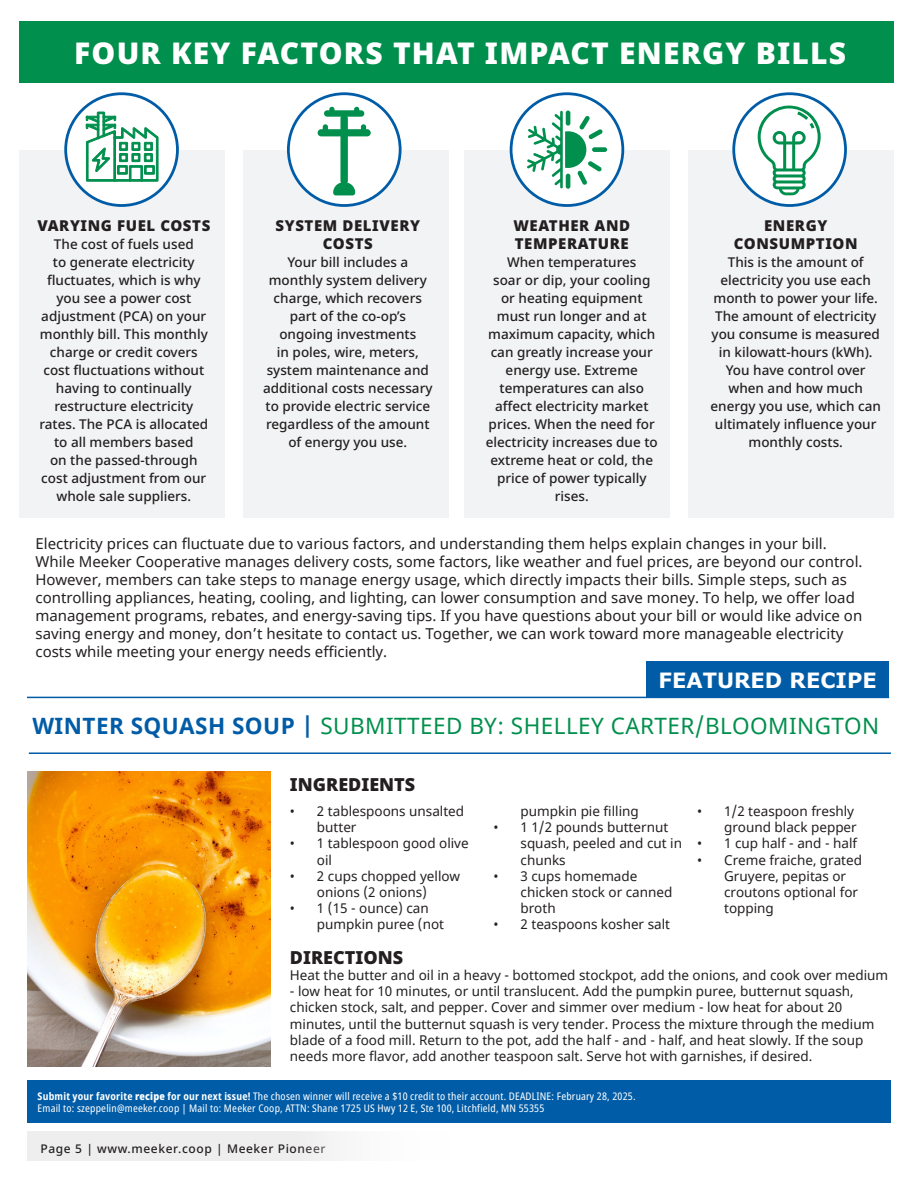
<style>
.page{position:relative;width:918px;height:1188px;background:#fff}
.page>*{position:absolute;margin:0;border:0;box-sizing:border-box;transform-origin:0 0}
.t1{font:900 30px "Noto Sans";letter-spacing:.04em;color:#fff}
.t2{font:22.5px "Noto Sans";letter-spacing:.02em;color:#008f4d}
.t3{font:700 21px "Verdana";color:#fff}
.t4{font:900 18px "Noto Sans";color:#231f20}
.t5{font:15px/18px "Noto Sans";color:#231f20}
.t6{font:900 15px/18px "Noto Sans";letter-spacing:.04em;color:#231f20;text-align:center}
.t7{font:500 13.5px/18px "Noto Sans";color:#231f20;text-align:center}
.t8{font:13.5px/16.2px "Noto Sans";color:#231f20}
.t9{font:500 12px "Noto Sans";letter-spacing:.05em;color:#231f20}
.t10{font:condensed 10.5px "Noto Sans";letter-spacing:.02em;color:#fff}
.s1{font-weight:700;color:#015ca7}
.s2{font-weight:700}
.s3{font-weight:900}
</style>
<div class="page">
<div style="left:27px;top:1132px;width:432px;height:29px;background:linear-gradient(to right,#e9e9eb,#fbfbfb)"></div>
<div style="left:20px;top:151px;width:205px;height:367px;background:#f2f3f4"></div>
<div style="left:243px;top:151px;width:205px;height:367px;background:#f2f3f4"></div>
<div style="left:465px;top:151px;width:205px;height:367px;background:#f2f3f4"></div>
<div style="left:689px;top:150px;width:205px;height:368px;background:#f2f3f4"></div>
<div style="left:27px;top:1080px;width:864px;height:43px;background:#015ca7"></div>
<div style="left:646px;top:661px;width:243px;height:37px;background:#015ca7"></div>
<hr style="left:29px;top:752px;width:862px;height:2px;background:#015ca7">
<hr style="left:27px;top:697px;width:862px;height:1px;background:#015ca7">
<img style="left:27px;top:772px;width:243px;height:294px">
<div style="left:20px;top:21px;width:874px;height:61px;background:#008f4d"></div>
<svg style="left:64px;top:92px;width:115px;height:115px"></svg>
<svg style="left:510px;top:92px;width:114px;height:115px"></svg>
<svg style="left:732px;top:92px;width:115px;height:115px"></svg>
<svg style="left:287px;top:92px;width:115px;height:115px"></svg>
<p class="t1" style="left:74px;top:30px;width:773px">FOUR KEY FACTORS THAT IMPACT ENERGY BILLS</p>
<p class="t6" style="left:37px;top:217px;width:174px">VARYING FUEL COSTS</p>
<p class="t7" style="left:39px;top:236px;width:170px">The cost of fuels used<br>to generate electricity fluctuates, which is why you see a power cost adjustment (PCA) on your monthly bill. This monthly charge or credit covers cost fluctuations without having to continually restructure electricity rates. The PCA is allocated to all members based<br>on the passed-through cost adjustment from our whole sale suppliers.</p>
<p class="t6" style="left:276px;top:217px;width:146px">SYSTEM DELIVERY<br>COSTS</p>
<p class="t7" style="left:263px;top:254px;width:171px">Your bill includes a monthly system delivery charge, which recovers part of the co-op’s ongoing investments<br>in poles, wire, meters, system maintenance and additional costs necessary to provide electric service regardless of the amount of energy you use.</p>
<p class="t6" style="left:513px;top:217px;width:118px;text-align:left">WEATHER AND<br>TEMPERATURE</p>
<p class="t7" style="left:486px;top:254px;width:173px">When temperatures<br>soar or dip, your cooling or heating equipment must run longer and at maximum capacity, which can greatly increase your energy use. Extreme temperatures can also affect electricity market prices. When the need for electricity increases due to extreme heat or cold, the price of power typically rises.</p>
<p class="t6" style="left:734px;top:217px;width:125px">ENERGY<br>CONSUMPTION</p>
<p class="t7" style="left:711px;top:254px;width:172px">This is the amount of electricity you use each month to power your life.<br>The amount of electricity you consume is measured in kilowatt-hours (kWh).<br>You have control over when and how much energy you use, which can ultimately influence your monthly costs.</p>
<p class="t5" style="left:35px;top:535px;width:829px">Electricity prices can fluctuate due to various factors, and understanding them helps explain changes in your bill.<br>While Meeker Cooperative manages delivery costs, some factors, like weather and fuel prices, are beyond our control.<br>However, members can take steps to manage energy usage, which directly impacts their bills. Simple steps, such as controlling appliances, heating, cooling, and lighting, can lower consumption and save money. To help, we offer load management programs, rebates, and energy-saving tips. If you have questions about your bill or would like advice on saving energy and money, don’t hesitate to contact us. Together, we can work toward more manageable electricity costs while meeting your energy needs efficiently.</p>
<p class="t3" style="left:659px;top:666px;width:220px">FEATURED RECIPE</p>
<p class="t2" style="left:32px;top:711px;width:849px"><span class="s1">WINTER SQUASH SOUP |</span> SUBMITTEED BY: SHELLEY CARTER/BLOOMINGTON</p>
<p class="t4" style="left:290px;top:771px;width:127px">INGREDIENTS</p>
<p class="t8" style="left:317px;top:804px;width:149px;text-indent:-27px">• 2 tablespoons unsalted butter</p>
<p class="t8" style="left:317px;top:836px;width:153px;text-indent:-27px">• 1 tablespoon good olive oil</p>
<p class="t8" style="left:290px;top:868px;width:172px;text-align:center">• 2 cups chopped yellow onions (2 onions)</p>
<p class="t8" style="left:317px;top:901px;width:129px;text-indent:-27px">• 1 (15 - ounce) can pumpkin puree (not</p>
<p class="t8" style="left:521px;top:804px;width:120px">pumpkin pie filling</p>
<p class="t8" style="left:521px;top:820px;width:163px;text-indent:-27px">• 1 1/2 pounds butternut squash, peeled and cut in chunks</p>
<p class="t8" style="left:521px;top:868px;width:153px;text-indent:-27px">• 3 cups homemade chicken stock or canned broth</p>
<p class="t8" style="left:494px;top:917px;width:178px">• 2 teaspoons kosher salt</p>
<p class="t8" style="left:697px;top:804px;width:161px;text-align:right">• 1/2 teaspoon freshly ground black pepper</p>
<p class="t8" style="left:697px;top:836px;width:162px">• 1 cup half - and - half</p>
<p class="t8" style="left:724px;top:852px;width:139px;text-indent:-27px">• Creme fraiche, grated<br>Gruyere, pepitas or croutons optional for topping</p>
<p class="t4" style="left:290px;top:944px;width:115px">DIRECTIONS</p>
<p class="t8" style="left:290px;top:968px;width:600px">Heat the butter and oil in a heavy - bottomed stockpot, add the onions, and cook over medium</p>
<p class="t8" style="left:290px;top:984px;width:586px">- low heat for 10 minutes, or until translucent. Add the pumpkin puree, butternut squash, chicken stock, salt, and pepper. Cover and simmer over medium - low heat for about 20 minutes, until the butternut squash is very tender. Process the mixture through the medium blade of a food mill. Return to the pot, add the half - and - half, and heat slowly. If the soup needs more flavor, add another teaspoon salt. Serve hot with garnishes, if desired.</p>
<p class="t10" style="left:38px;top:1089px;width:599px"><span class="s2">Submit your favorite</span> <span class="s3">recipe</span> <span class="s2">for our next issue!</span> The chosen winner will receive a $10 credit to their account. DEADLINE: February 28, 2025.</p>
<p class="t10" style="left:38px;top:1101px;width:508px">Email to: szeppelin@meeker.coop | Mail to: Meeker Coop, ATTN: Shane 1725 US Hwy 12 E, Ste 100, Litchfield, MN 55355</p>
<p class="t9" style="left:40px;top:1140px;width:287px">Page 5 | www.meeker.coop | Meeker Pioneer</p>
</div>
